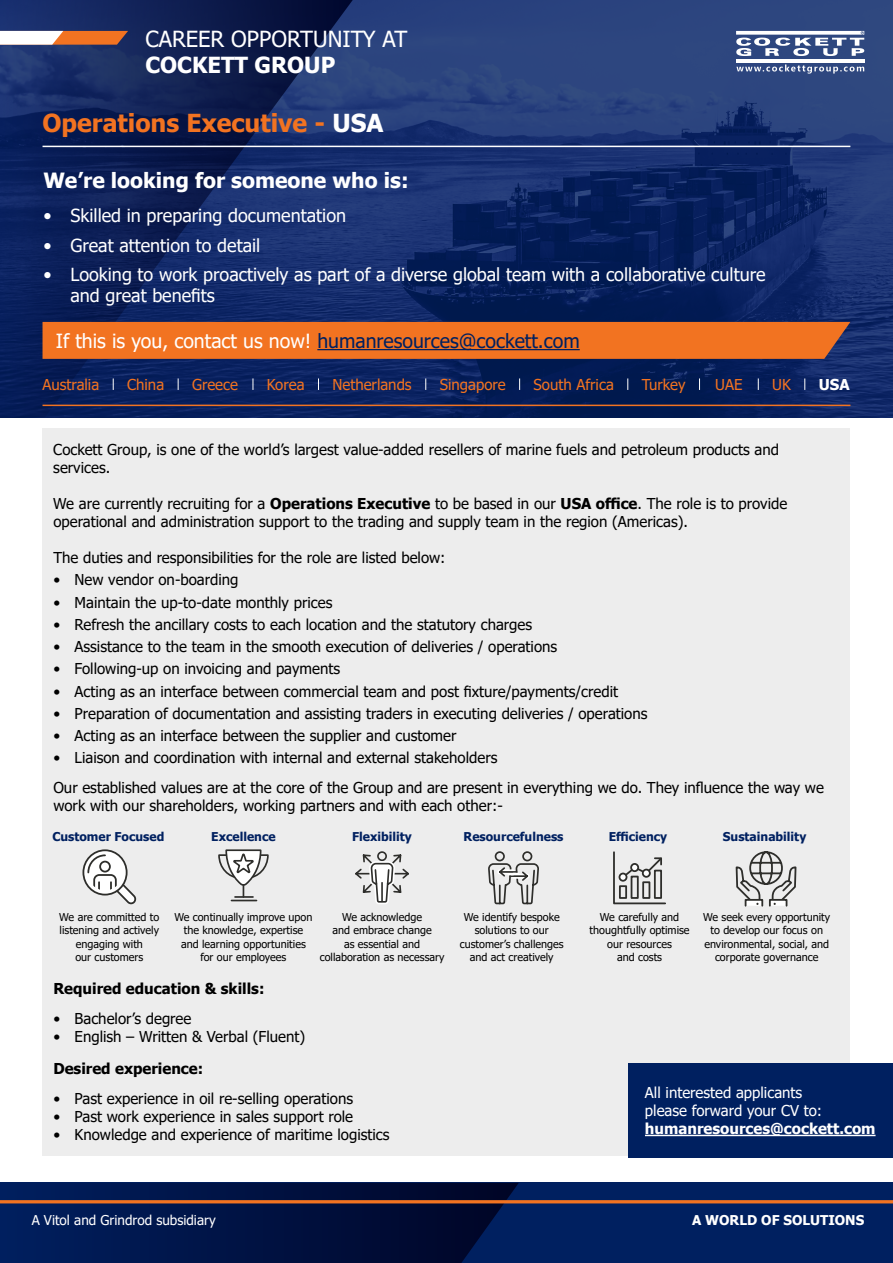
<style>
.page{position:relative;width:893px;height:1263px;background:#fff}
.page>*{position:absolute;margin:0;border:0;box-sizing:border-box;transform-origin:0 0}
.t1{font:700 24.75px "Tahoma";color:#f27321}
.t2{font:22.2px "Tahoma";color:#fff}
.t3{font:700 22.2px "Tahoma";color:#fff}
.t4{font:700 21px "Tahoma";color:#fff}
.t5{font:19.5px "Tahoma";color:#002060}
.t6{font:18px/21px "Tahoma";color:#fff}
.t7{font:15px/18px "Tahoma";color:#000}
.t8{font:15px "Tahoma";color:#f27321}
.t9{font:15px/18px "Tahoma";color:#fff}
.t10{font:700 15px "Tahoma";color:#000}
.t11{font:700 15px "Tahoma";color:#fff}
.t12{font:13.5px "Tahoma";color:#fff}
.t13{font:700 13.5px "Tahoma";color:#fff}
.t14{font:700 12.15px "Tahoma";color:#002060}
.t15{font:10.8px/13.5px "Tahoma";color:#000;text-align:center}
.s1{color:#fff}
.s2{font-weight:700}
</style>
<div class="page">
<div style="left:43px;top:428px;width:807px;height:727px;background:#ededed"></div>
<svg style="left:353px;top:0;width:540px;height:417px;background:#18306c"></svg>
<svg style="left:0;top:0;width:353px;height:417px;background:#10245d"></svg>
<div style="left:0;top:1183px;width:893px;height:80px;background:#002060"></div>
<svg style="left:0;top:1183px;width:519px;height:80px"></svg>
<hr style="left:0;top:1200px;width:893px;height:3px;background:#f27321">
<hr style="left:736px;top:59px;width:128px;height:4px;background:#fff">
<svg style="left:736px;top:31px;width:128px;height:25px"></svg>
<svg style="left:736px;top:64px;width:128px;height:10px"></svg>
<div style="left:43px;top:322px;width:807px;height:37px;background:#f27321"></div>
<svg style="left:0;top:31px;width:128px;height:14px"></svg>
<hr style="left:43px;top:405px;width:807px;height:1px;background:#f27321">
<hr style="left:43px;top:146px;width:807px;height:1px;background:#fff">
<svg style="left:113px;top:378px;width:1px;height:12px"></svg>
<svg style="left:178px;top:378px;width:1px;height:12px"></svg>
<svg style="left:253px;top:378px;width:1px;height:12px"></svg>
<svg style="left:318px;top:378px;width:1px;height:12px"></svg>
<svg style="left:425px;top:378px;width:1px;height:12px"></svg>
<svg style="left:519px;top:378px;width:1px;height:12px"></svg>
<svg style="left:627px;top:378px;width:1px;height:12px"></svg>
<svg style="left:699px;top:378px;width:1px;height:12px"></svg>
<svg style="left:758px;top:378px;width:1px;height:12px"></svg>
<svg style="left:804px;top:378px;width:1px;height:12px"></svg>
<hr style="left:317px;top:349px;width:263px;height:1px;background:#002060">
<svg style="left:83px;top:850px;width:44px;height:45px"></svg>
<div style="left:82px;top:849px;width:46px;height:46px;border:2px solid #2e2e2b;border-radius:50%"></div>
<svg style="left:87px;top:853px;width:50px;height:52px"></svg>
<svg style="left:218px;top:849px;width:51px;height:52px"></svg>
<svg style="left:355px;top:851px;width:54px;height:53px"></svg>
<svg style="left:488px;top:851px;width:51px;height:54px"></svg>
<svg style="left:613px;top:851px;width:53px;height:54px"></svg>
<svg style="left:745px;top:905px;width:18px;height:2px"></svg>
<svg style="left:769px;top:905px;width:18px;height:2px"></svg>
<svg style="left:735px;top:851px;width:62px;height:54px"></svg>
<div style="left:628px;top:1063px;width:265px;height:95px;background:#002060"></div>
<hr style="left:645px;top:1135px;width:230px;height:1px;background:#fff">
<h2 class="t2" style="left:145px;top:24px;width:264px">CAREER OPPORTUNITY AT</h2>
<h2 class="t3" style="left:145px;top:49px;width:191px">COCKETT GROUP</h2>
<h1 class="t1" style="left:43px;top:105px;width:342px">Operations Executive - <span class="s1">USA</span></h1>
<h3 class="t4" style="left:43px;top:166px;width:367px">We’re looking for someone who is:</h3>
<p class="t6" style="left:43px;top:206px;width:304px">• Skilled in preparing documentation</p>
<p class="t6" style="left:43px;top:236px;width:218px">• Great attention to detail</p>
<p class="t6" style="left:70px;top:265px;width:697px;text-indent:-27px">• Looking to work proactively as part of a diverse global team with a collaborative culture and great benefits</p>
<h3 class="t5" style="left:56px;top:328px;width:525px"><span class="s1">If this is you, contact us now!</span> humanresources@cockett.com</h3>
<p class="t8" style="left:43px;top:374px;width:58px">Australia</p>
<p class="t8" style="left:127px;top:374px;width:39px">China</p>
<p class="t8" style="left:192px;top:374px;width:47px">Greece</p>
<p class="t8" style="left:267px;top:374px;width:39px">Korea</p>
<p class="t8" style="left:332px;top:374px;width:81px">Netherlands</p>
<p class="t8" style="left:440px;top:374px;width:67px">Singapore</p>
<p class="t8" style="left:534px;top:374px;width:82px">South Africa</p>
<p class="t8" style="left:642px;top:374px;width:45px">Turkey</p>
<p class="t8" style="left:715px;top:374px;width:29px">UAE</p>
<p class="t8" style="left:772px;top:374px;width:20px">UK</p>
<p class="t11" style="left:819px;top:374px;width:32px">USA</p>
<p class="t7" style="left:53px;top:442px;width:727px">Cockett Group, is one of the world’s largest value-added resellers of marine fuels and petroleum products and services.</p>
<p class="t7" style="left:53px;top:496px;width:735px">We are currently recruiting for a <span class="s2">Operations Executive</span> to be based in our <span class="s2">USA office</span>. The role is to provide operational and administration support to the trading and supply team in the region (Americas).</p>
<p class="t7" style="left:53px;top:550px;width:394px">The duties and responsibilities for the role are listed below:</p>
<p class="t7" style="left:53px;top:572px;width:187px">• New vendor on-boarding</p>
<p class="t7" style="left:53px;top:594px;width:281px">• Maintain the up-to-date monthly prices</p>
<p class="t7" style="left:53px;top:616px;width:480px">• Refresh the ancillary costs to each location and the statutory charges</p>
<p class="t7" style="left:53px;top:639px;width:505px">• Assistance to the team in the smooth execution of deliveries / operations</p>
<p class="t7" style="left:53px;top:661px;width:288px">• Following-up on invoicing and payments</p>
<p class="t7" style="left:53px;top:683px;width:566px">• Acting as an interface between commercial team and post fixture/payments/credit</p>
<p class="t7" style="left:53px;top:705px;width:596px">• Preparation of documentation and assisting traders in executing deliveries / operations</p>
<p class="t7" style="left:53px;top:728px;width:405px">• Acting as an interface between the supplier and customer</p>
<p class="t7" style="left:53px;top:744px;width:772px;line-height:30px">• Liaison and coordination with internal and external stakeholders<br>Our established values are at the core of the Group and are present in everything we do. They influence the way we</p>
<p class="t7" style="left:53px;top:798px;width:451px">work with our shareholders, working partners and with each other:-</p>
<p class="t14" style="left:52px;top:828px;width:114px">Customer Focused</p>
<p class="t14" style="left:211px;top:828px;width:66px">Excellence</p>
<p class="t14" style="left:352px;top:828px;width:61px">Flexibility</p>
<p class="t14" style="left:464px;top:828px;width:101px">Resourcefulness</p>
<p class="t14" style="left:609px;top:828px;width:60px">Efficiency</p>
<p class="t14" style="left:723px;top:828px;width:85px">Sustainability</p>
<p class="t15" style="left:59px;top:910px;width:101px">We are committed to listening and actively engaging with<br>our customers</p>
<p class="t15" style="left:174px;top:910px;width:140px">We continually improve upon the knowledge, expertise and learning opportunities for our employees</p>
<p class="t15" style="left:320px;top:910px;width:126px">We acknowledge<br>and embrace change<br>as essential and collaboration as necessary</p>
<p class="t10" style="left:53px;top:978px;width:213px">Required education &amp; skills:</p>
<p class="t7" style="left:53px;top:1011px;width:140px">• Bachelor’s degree</p>
<p class="t7" style="left:53px;top:1029px;width:253px">• English – Written &amp; Verbal (Fluent)</p>
<p class="t10" style="left:53px;top:1058px;width:151px">Desired experience:</p>
<p class="t7" style="left:53px;top:1090px;width:301px">• Past experience in oil re-selling operations</p>
<p class="t7" style="left:53px;top:1108px;width:301px">• Past work experience in sales support role</p>
<p class="t7" style="left:53px;top:1126px;width:338px">• Knowledge and experience of maritime logistics</p>
<p class="t15" style="left:460px;top:910px;width:105px">We identify bespoke solutions to our customer’s challenges and act creatively</p>
<p class="t15" style="left:590px;top:910px;width:102px">We carefully and thoughtfully optimise our resources<br>and costs</p>
<p class="t15" style="left:703px;top:910px;width:128px">We seek every opportunity to develop our focus on environmental, social, and corporate governance</p>
<p class="t9" style="left:645px;top:1085px;width:179px">All interested applicants please forward your CV to:</p>
<p class="t11" style="left:645px;top:1118px;width:232px">humanresources@cockett.com</p>
<p class="t12" style="left:32px;top:1211px;width:186px">A Vitol and Grindrod subsidiary</p>
<p class="t13" style="left:692px;top:1211px;width:174px">A WORLD OF SOLUTIONS</p>
</div>
